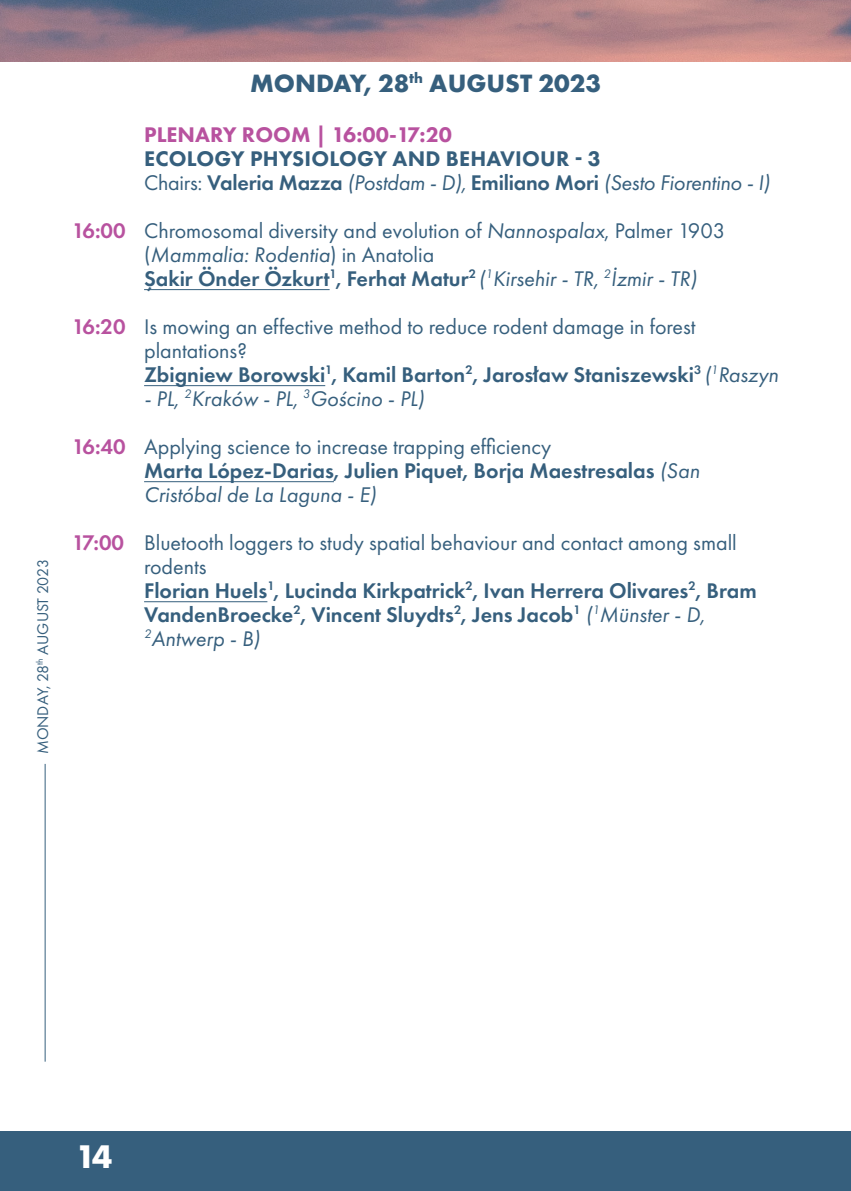
<style>
.page{position:relative;width:851px;height:1191px;background:#fff}
.page>*{position:absolute;margin:0;border:0;box-sizing:border-box;transform-origin:0 0}
.t1{font:700 34px "Futura PT";color:#fff}
.t2{font:700 26px "Futura PT";color:#365f7d}
.t3{font:22px/24px "Futura PT";color:#365f7d}
.t4{font:600 22px/24px "Futura PT";color:#365f7d}
.t5{font:800 22px/24px "Futura PT";letter-spacing:.01em;color:#365f7d}
.t6{font:800 22px "Futura PT";color:#b8529f}
.t7{font:16px "Futura PT";color:#365f7d}
.s1{font-weight:400}
.s2{font-weight:600}
.s3{font-weight:400;font-style:italic}
.s4{font-weight:600;color:#b8529f}
.s5{font-style:italic}
.s6{color:#b8529f}
</style>
<div class="page">
<img style="left:0;top:0;width:850px;height:62px">
<div style="left:0;top:1131px;width:850px;height:60px;background:#365f7d"></div>
<hr style="left:144px;top:289px;width:185px;height:1px;background:#365f7d">
<hr style="left:144px;top:385px;width:181px;height:1px;background:#365f7d">
<hr style="left:144px;top:481px;width:190px;height:1px;background:#365f7d">
<hr style="left:144px;top:601px;width:123px;height:1px;background:#365f7d">
<hr style="left:45px;top:764px;width:1px;height:297px;background:#365f7d">
<p class="t7" style="left:33px;top:754px;width:196px;rotate:-90deg">MONDAY, 28<sup>th</sup> AUGUST 2023</p>
<p class="t2" style="left:250px;top:66px;width:352px">MONDAY, 28<sup>th</sup> AUGUST 2023</p>
<p class="t6" style="left:144px;top:120px;width:309px">PLENARY ROOM | 16:00-17:20</p>
<p class="t5" style="left:144px;top:146px;width:627px">ECOLOGY PHYSIOLOGY AND BEHAVIOUR - 3<br><span class="s1">Chairs:</span> <span class="s2">Valeria Mazza</span> <span class="s3">(Postdam - D),</span> <span class="s2">Emiliano Mori</span> <span class="s3">(Sesto Fiorentino - I)</span></p>
<p class="t3" style="left:144px;top:218px;width:582px;text-indent:-72px"><span class="s4">16:00</span> Chromosomal diversity and evolution of <span class="s5">Nannospalax</span>, Palmer 1903 (<span class="s5">Mammalia: Rodentia</span>) in Anatolia<br><span class="s2">Şakir Önder Özkurt</span><sup>1</sup><span class="s2">, Ferhat Matur</span><sup>2</sup> <span class="s5">(</span><sup>1</sup><span class="s5">Kirsehir - TR,</span> <sup>2</sup><span class="s5">İzmir - TR)</span></p>
<p class="t3" style="left:144px;top:314px;width:635px;text-indent:-72px"><span class="s4">16:20</span> Is mowing an effective method to reduce rodent damage in forest plantations?<br><span class="s2">Zbigniew Borowski</span><sup>1</sup><span class="s2">, Kamil Barton</span><sup>2</sup><span class="s2">, Jarosław Staniszewski</span><sup>3</sup> <span class="s5">(</span><sup>1</sup><span class="s5">Raszyn</span></p>
<p class="t3" style="left:72px;top:374px;width:480px;line-height:48px;text-indent:72px"><span class="s5">- PL,</span> <sup>2</sup><span class="s5">Kraków - PL,</span> <sup>3</sup><span class="s5">Gościno - PL)<br></span><span class="s4">16:40</span> Applying science to increase trapping efficiency</p>
<p class="t4" style="left:144px;top:458px;width:557px">Marta López-Darias, Julien Piquet, Borja Maestresalas <span class="s3">(San<br>Cristóbal de La Laguna - E)</span></p>
<p class="t4" style="left:144px;top:530px;width:614px;text-indent:-72px"><span class="s6">17:00</span> <span class="s1">Bluetooth loggers to study spatial behaviour and contact among small rodents<br></span>Florian Huels<sup>1</sup>, Lucinda Kirkpatrick<sup>2</sup>, Ivan Herrera Olivares<sup>2</sup>, Bram VandenBroecke<sup>2</sup>, Vincent Sluydts<sup>2</sup>, Jens Jacob<sup>1</sup> <span class="s3">(</span><sup>1</sup><span class="s3">Münster - D, </span><sup>2</sup><span class="s3">Antwerp - B)</span></p>
<h1 class="t1" style="left:76px;top:1134px;width:38px">14</h1>
</div>
